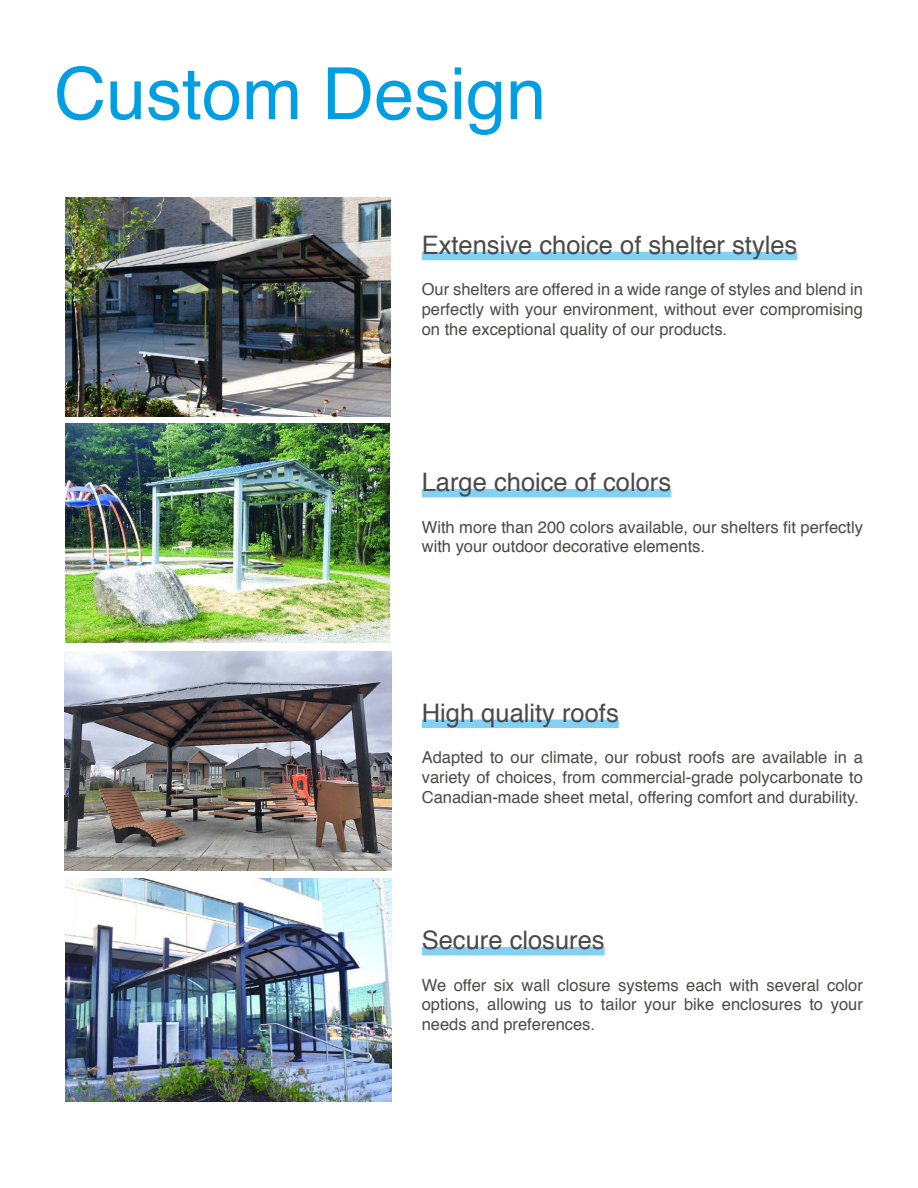
<style>
.page{position:relative;width:918px;height:1188px;background:#fff}
.page>*{position:absolute;margin:0;border:0;box-sizing:border-box;transform-origin:0 0}
.t1{font:72px "Helvetica";color:#009fe3}
.t2{font:25.5px "Helvetica";color:#4a4a49}
.t3{font:16.5px/19.8px "Helvetica";color:#4a4a49;text-align:justify}
</style>
<div class="page">
<img style="left:66px;top:423px;width:324px;height:220px">
<img style="left:66px;top:198px;width:324px;height:219px">
<img style="left:66px;top:879px;width:326px;height:223px">
<img style="left:65px;top:651px;width:327px;height:219px">
<div style="left:422px;top:252px;width:375px;height:8px;background:#83d0f5"></div>
<div style="left:422px;top:489px;width:249px;height:8px;background:#83d0f5"></div>
<div style="left:422px;top:720px;width:197px;height:8px;background:#83d0f5"></div>
<div style="left:422px;top:947px;width:183px;height:8px;background:#83d0f5"></div>
<h1 class="t1" style="left:54px;top:38px;width:494px">Custom Design</h1>
<h2 class="t2" style="left:422px;top:225px;width:377px">Extensive choice of shelter styles</h2>
<p class="t3" style="left:422px;top:280px;width:443px">Our shelters are offered in a wide range of styles and blend in perfectly with your environment, without ever compromising on the exceptional quality of our products.</p>
<h2 class="t2" style="left:422px;top:463px;width:251px">Large choice of colors</h2>
<p class="t3" style="left:422px;top:517px;width:443px">With more than 200 colors available, our shelters fit perfectly with your outdoor decorative elements.</p>
<h2 class="t2" style="left:422px;top:693px;width:198px">High quality roofs</h2>
<p class="t3" style="left:422px;top:748px;width:443px">Adapted to our climate, our robust roofs are available in a variety of choices, from commercial-grade polycarbonate to Canadian-made sheet metal, offering comfort and durability.</p>
<h2 class="t2" style="left:422px;top:921px;width:184px">Secure closures</h2>
<p class="t3" style="left:422px;top:975px;width:443px">We offer six wall closure systems each with several color options, allowing us to tailor your bike enclosures to your needs and preferences.</p>
</div>
